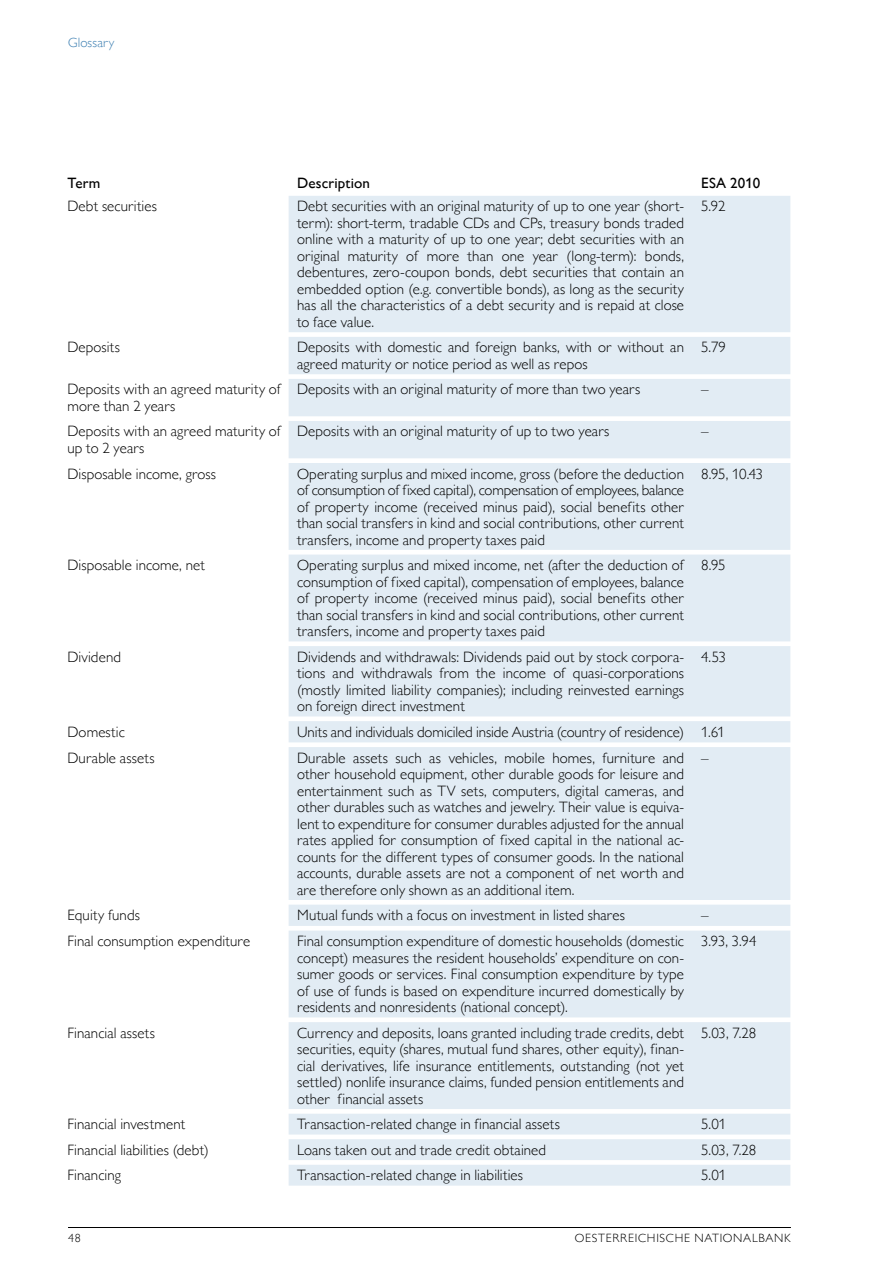
<style>
.page{position:relative;width:893px;height:1263px;background:#fff}
.page>*{position:absolute;margin:0;border:0;box-sizing:border-box;transform-origin:0 0}
.t1{font:300 15px/16.5px "Gill Sans MT Pro";letter-spacing:.005em;color:#000;text-align:justify}
.t2{font:500 15px "Gill Sans MT Pro";letter-spacing:.01em;color:#000}
.t3{font:300 13.5px "Gill Sans MT Pro";letter-spacing:.015em;color:#4081b3}
.t4{font:300 12px "Gill Sans MT Pro";letter-spacing:.06em;color:#000}
</style>
<div class="page">
<hr style="left:68px;top:1227px;width:723px;height:1px;background:#000">
<svg style="left:289px;top:196px;width:501px;height:989px;background:#e3edf4"></svg>
<p class="t3" style="left:68px;top:35px;width:48px">Glossary</p>
<p class="t2" style="left:68px;top:174px;width:34px">Term</p>
<p class="t2" style="left:297px;top:174px;width:74px">Description</p>
<p class="t2" style="left:701px;top:174px;width:61px">ESA 2010</p>
<p class="t1" style="left:68px;top:198px;width:91px">Debt securities</p>
<p class="t1" style="left:297px;top:198px;width:388px">Debt securities with an original maturity of up to one year (short&shy;term): short-term, tradable CDs and CPs, treasury bonds traded online with a maturity of up to one year; debt securities with an original maturity of more than one year (long-term): bonds, debentures, zero-coupon bonds, debt securities that contain an embedded option (e.g. convertible bonds), as long as the security has all the characteristics of a debt security and is repaid at close to face value.</p>
<p class="t1" style="left:701px;top:198px;width:26px">5.92</p>
<p class="t1" style="left:68px;top:339px;width:54px">Deposits</p>
<p class="t1" style="left:297px;top:339px;width:388px">Deposits with domestic and foreign banks, with or without an agreed maturity or notice period as well as repos</p>
<p class="t1" style="left:701px;top:339px;width:26px">5.79</p>
<p class="t1" style="left:68px;top:381px;width:215px">Deposits with an agreed maturity of more than 2 years</p>
<p class="t1" style="left:297px;top:381px;width:345px">Deposits with an original maturity of more than two years</p>
<p class="t1" style="left:701px;top:381px;width:9px">–</p>
<p class="t1" style="left:68px;top:423px;width:215px">Deposits with an agreed maturity of up to 2 years</p>
<p class="t1" style="left:297px;top:423px;width:314px">Deposits with an original maturity of up to two years</p>
<p class="t1" style="left:701px;top:423px;width:9px">–</p>
<p class="t1" style="left:68px;top:465px;width:150px">Disposable income, gross</p>
<p class="t1" style="left:297px;top:465px;width:388px">Operating surplus and mixed income, gross (before the deduction of consumption of fixed capital), compensation of employees, balance of property income (received minus paid), social benefits other than social transfers in kind and social contributions, other current transfers, income and property taxes paid</p>
<p class="t1" style="left:701px;top:465px;width:64px">8.95, 10.43</p>
<p class="t1" style="left:68px;top:556px;width:139px">Disposable income, net</p>
<p class="t1" style="left:297px;top:556px;width:388px">Operating surplus and mixed income, net (after the deduction of consumption of fixed capital), compensation of employees, balance of property income (received minus paid), social benefits other than social transfers in kind and social contributions, other current transfers, income and property taxes paid</p>
<p class="t1" style="left:701px;top:556px;width:26px">8.95</p>
<p class="t1" style="left:68px;top:648px;width:55px">Dividend</p>
<p class="t1" style="left:297px;top:648px;width:388px">Dividends and withdrawals: Dividends paid out by stock corpora&shy;tions and withdrawals from the income of quasi-corporations (mostly limited liability companies); including reinvested earnings on foreign direct investment</p>
<p class="t1" style="left:701px;top:648px;width:27px">4.53</p>
<p class="t1" style="left:68px;top:723px;width:59px">Domestic</p>
<p class="t1" style="left:297px;top:723px;width:429px">Units and individuals domiciled inside Austria (country of residence) 1.61</p>
<p class="t1" style="left:68px;top:749px;width:89px">Durable assets</p>
<p class="t1" style="left:297px;top:749px;width:388px">Durable assets such as vehicles, mobile homes, furniture and other household equipment, other durable goods for leisure and entertainment such as TV sets, computers, digital cameras, and other durables such as watches and jewelry. Their value is equiva&shy;lent to expenditure for consumer durables adjusted for the annual rates applied for consumption of fixed capital in the national ac&shy;counts for the different types of consumer goods. In the national accounts, durable assets are not a component of net worth and are therefore only shown as an additional item.</p>
<p class="t1" style="left:68px;top:906px;width:74px">Equity funds</p>
<p class="t1" style="left:297px;top:906px;width:329px">Mutual funds with a focus on investment in listed shares</p>
<p class="t1" style="left:701px;top:906px;width:9px">–</p>
<p class="t1" style="left:68px;top:932px;width:184px">Final consumption expenditure</p>
<p class="t1" style="left:297px;top:932px;width:388px">Final consumption expenditure of domestic households (domestic concept) measures the resident households’ expenditure on con&shy;sumer goods or services. Final consumption expenditure by type of use of funds is based on expenditure incurred domestically by residents and nonresidents (national concept).</p>
<p class="t1" style="left:701px;top:932px;width:57px">3.93, 3.94</p>
<p class="t1" style="left:68px;top:1024px;width:89px">Financial assets</p>
<p class="t1" style="left:297px;top:1024px;width:388px">Currency and deposits, loans granted including trade credits, debt securities, equity (shares, mutual fund shares, other equity), finan&shy;cial derivatives, life insurance entitlements, outstanding (not yet settled) nonlife insurance claims, funded pension entitlements and other financial assets</p>
<p class="t1" style="left:701px;top:1024px;width:57px">5.03, 7.28</p>
<p class="t1" style="left:68px;top:1115px;width:119px">Financial investment</p>
<p class="t1" style="left:297px;top:1115px;width:264px">Transaction-related change in financial assets</p>
<p class="t1" style="left:701px;top:1115px;width:27px">5.01</p>
<p class="t1" style="left:68px;top:1141px;width:143px">Financial liabilities (debt)</p>
<p class="t1" style="left:297px;top:1141px;width:251px">Loans taken out and trade credit obtained</p>
<p class="t1" style="left:701px;top:1141px;width:57px">5.03, 7.28</p>
<p class="t1" style="left:68px;top:1167px;width:55px">Financing</p>
<p class="t1" style="left:297px;top:1167px;width:227px">Transaction-related change in liabilities</p>
<p class="t1" style="left:701px;top:1167px;width:27px">5.01</p>
<p class="t4" style="left:68px;top:1231px;width:14px">48</p>
<p class="t4" style="left:575px;top:1231px;width:218px">OESTERREICHISCHE NATIONALBANK</p>
</div>
